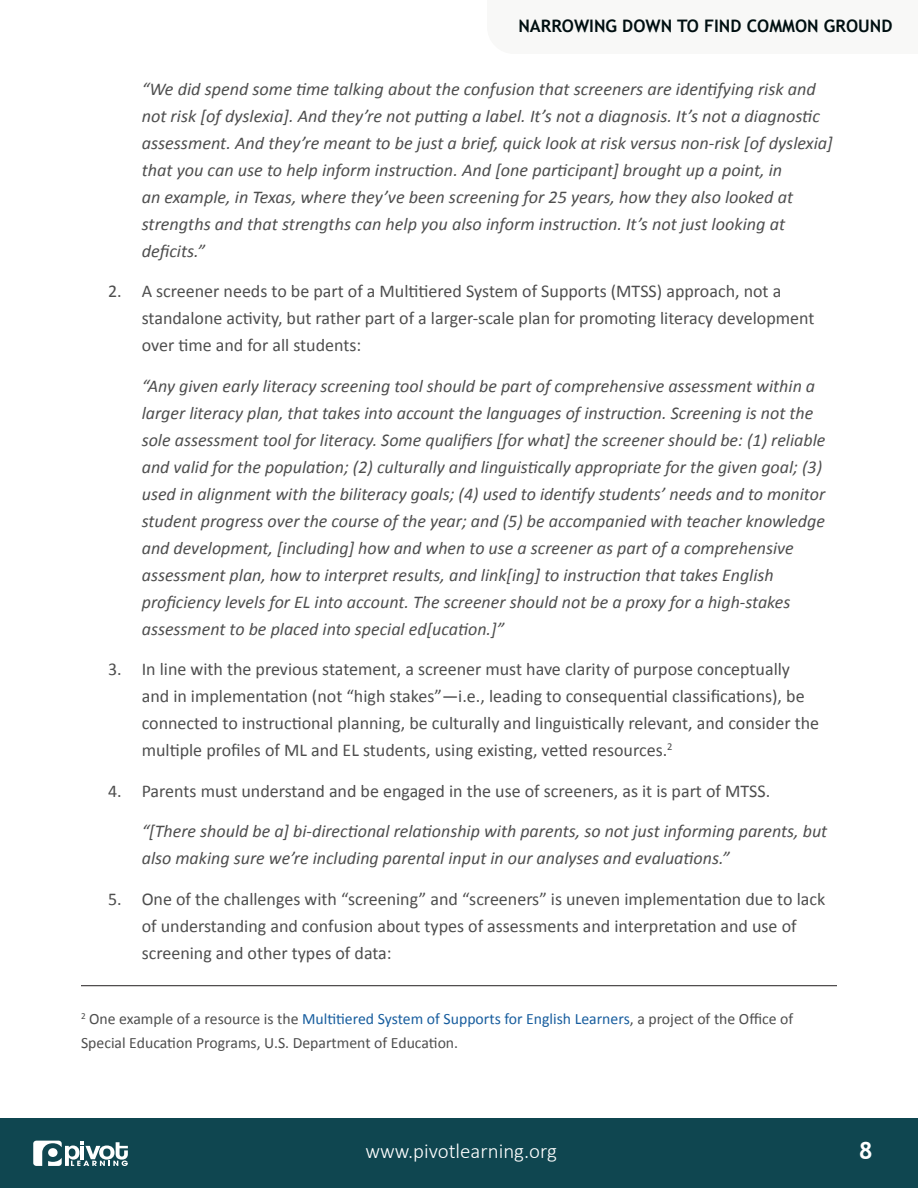
<style>
.page{position:relative;width:918px;height:1188px;background:#fff}
.page>*{position:absolute;margin:0;border:0;box-sizing:border-box;transform-origin:0 0}
.t1{font:700 24px "Trebuchet MS";color:#fff}
.t2{font:300 21px "Calibri";color:#fff}
.Paragraph_Number_Lis{font:italic 18px/27px "Calibri";color:#4e4e4e}
.t3{font:18px/27px "Calibri";color:#4e4e4e}
.t4{font:700 17.25px "Trebuchet MS";color:#000f11}
.Paragraph{font:15.75px/24px "Calibri";color:#4e4e4e}
.s1{color:#175d9e}
</style>
<div class="page">
<div style="left:0;top:1119px;width:918px;height:69px;background:#0f4650"></div>
<svg style="left:33px;top:1141px;width:95px;height:25px"></svg>
<hr style="left:81px;top:985px;width:756px;height:1px;background:#231f20">
<p class="t4" style="left:518px;top:15px;width:376px">NARROWING DOWN TO FIND COMMON GROUND</p>
<p class="Paragraph_Number_Lis" style="left:142px;top:74px;width:693px">“We did spend some time talking about the confusion that screeners are identifying risk and not risk [of dyslexia]. And they’re not putting a label. It’s not a diagnosis. It’s not a diagnostic assessment. And they’re meant to be just a brief, quick look at risk versus non-risk [of dyslexia] that you can use to help inform instruction. And [one participant] brought up a point, in<br>an example, in Texas, where they’ve been screening for 25 years, how they also looked at strengths and that strengths can help you also inform instruction. It’s not just looking at deficits.”</p>
<p class="t3" style="left:142px;top:278px;width:674px;text-indent:-34px">2. A screener needs to be part of a Multitiered System of Supports (MTSS) approach, not a standalone activity, but rather part of a larger-scale plan for promoting literacy development over time and for all students:</p>
<p class="Paragraph_Number_Lis" style="left:142px;top:371px;width:685px">“Any given early literacy screening tool should be part of comprehensive assessment within a larger literacy plan, that takes into account the languages of instruction. Screening is not the sole assessment tool for literacy. Some qualifiers [for what] the screener should be: (1) reliable and valid for the population; (2) culturally and linguistically appropriate for the given goal; (3) used in alignment with the biliteracy goals; (4) used to identify students’ needs and to monitor student progress over the course of the year; and (5) be accompanied with teacher knowledge and development, [including] how and when to use a screener as part of a comprehensive assessment plan, how to interpret results, and link[ing] to instruction that takes English proficiency levels for EL into account. The screener should not be a proxy for a high-stakes assessment to be placed into special ed[ucation.]”</p>
<p class="t3" style="left:142px;top:656px;width:679px;text-indent:-34px">3. In line with the previous statement, a screener must have clarity of purpose conceptually and in implementation (not “high stakes”—i.e., leading to consequential classifications), be connected to instructional planning, be culturally and linguistically relevant, and consider the multiple profiles of ML and EL students, using existing, vetted resources.<sup>2</sup></p>
<p class="t3" style="left:108px;top:777px;width:664px">4. Parents must understand and be engaged in the use of screeners, as it is part of MTSS.</p>
<p class="Paragraph_Number_Lis" style="left:142px;top:817px;width:687px">“[There should be a] bi-directional relationship with parents, so not just informing parents, but also making sure we’re including parental input in our analyses and evaluations.”</p>
<p class="t3" style="left:142px;top:885px;width:685px;text-indent:-34px">5. One of the challenges with “screening” and “screeners” is uneven implementation due to lack of understanding and confusion about types of assessments and interpretation and use of screening and other types of data:</p>
<p class="Paragraph" style="left:81px;top:1007px;width:714px"><sup>2</sup> One example of a resource is the <span class="s1">Multitiered System of Supports for English Learners</span>, a project of the Office of<br>Special Education Programs, U.S. Department of Education.</p>
<p class="t2" style="left:365px;top:1138px;width:193px">www.pivotlearning.org</p>
<h1 class="t1" style="left:859px;top:1136px;width:16px">8</h1>
</div>
